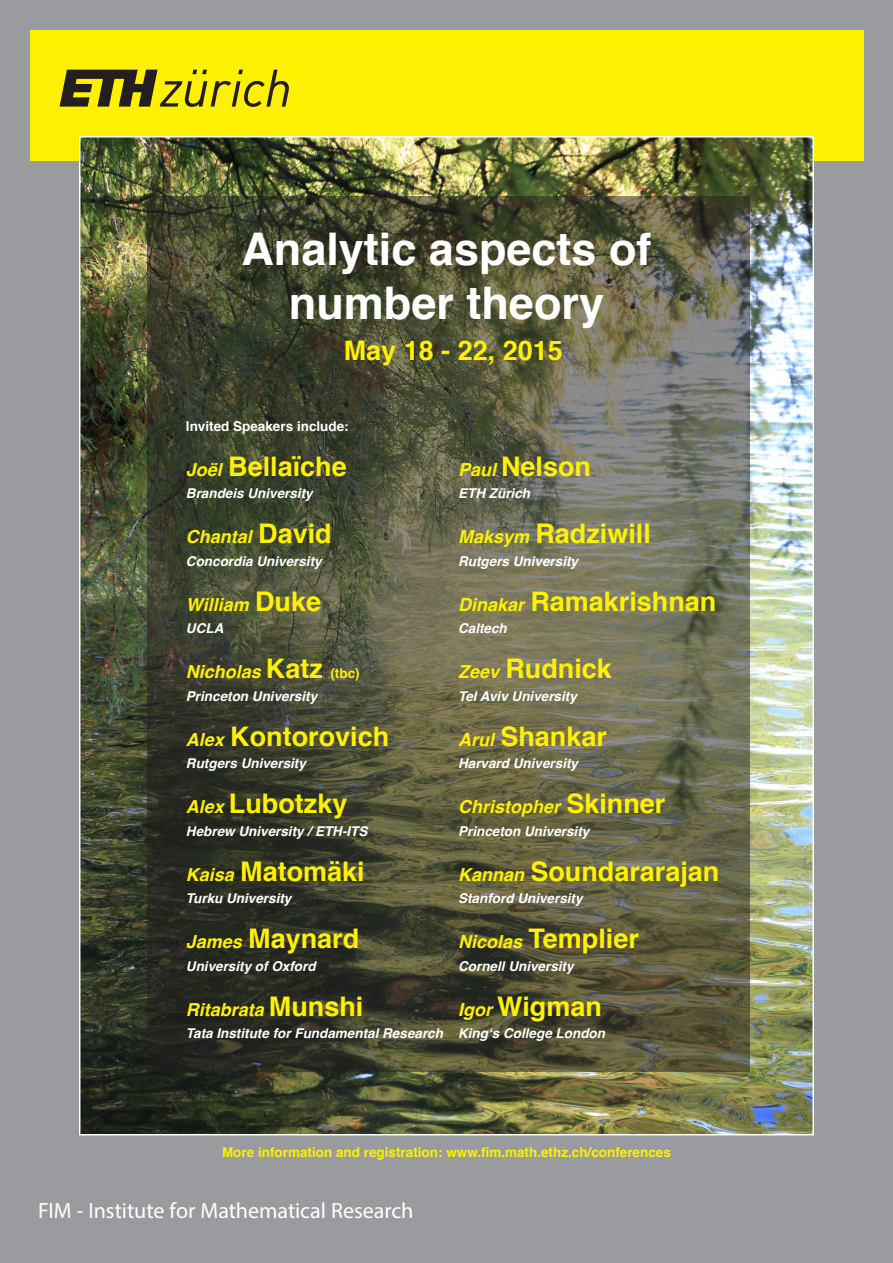
<style>
.page{position:relative;width:893px;height:1263px;background:#999b9e}
.page>*{position:absolute;margin:0;border:0;box-sizing:border-box;transform-origin:0 0}
.t1{font:700 45px "Helvetica";color:#fff}
.t2{font:700 27px "Helvetica";color:#fff101}
._12-text-schwarz-org{font:22.12px "Myriad Pro";letter-spacing:-.005em;color:#fff}
.t3{font:italic 700 18px "Helvetica";color:#fff101}
.t4{font:italic 700 13.5px "Helvetica";color:#fff}
.t5{font:700 13.5px "Helvetica";color:#fff101}
.t6{font:700 13.5px "Helvetica";color:#fff}
.s1{font-style:italic;font-size:18px}
.s2{font-style:normal;font-size:27px}
.s3{font-style:normal;font-size:13.5px}
</style>
<div class="page">
<div style="left:30px;top:30px;width:833px;height:131px;background:#fff101"></div>
<svg style="left:60px;top:70px;width:229px;height:37px"></svg>
<img style="left:82px;top:139px;width:729px;height:993px">
<svg style="left:147px;top:196px;width:602px;height:875px"></svg>
<p class="t1" style="left:241px;top:213px;width:412px">Analytic aspects of</p>
<p class="t1" style="left:289px;top:267px;width:317px">number theory</p>
<p class="t2" style="left:344px;top:329px;width:221px">May 18 - 22, 2015</p>
<p class="t6" style="left:186px;top:415px;width:164px">Invited Speakers include:</p>
<p class="t2" style="left:186px;top:444px;width:162px"><span class="s1">Joël</span> Bellaïche</p>
<p class="t4" style="left:186px;top:482px;width:128px">Brandeis University</p>
<p class="t3" style="left:186px;top:522px;width:147px">Chantal <span class="s2">David</span></p>
<p class="t4" style="left:186px;top:550px;width:137px">Concordia University</p>
<p class="t3" style="left:186px;top:589px;width:137px">William <span class="s2">Duke</span></p>
<p class="t4" style="left:186px;top:617px;width:39px">UCLA</p>
<p class="t3" style="left:186px;top:657px;width:175px">Nicholas <span class="s2">Katz</span> <span class="s3">(tbc)</span></p>
<p class="t4" style="left:186px;top:685px;width:133px">Princeton University</p>
<p class="t2" style="left:186px;top:714px;width:205px"><span class="s1">Alex</span> Kontorovich</p>
<p class="t4" style="left:186px;top:752px;width:122px">Rutgers University</p>
<p class="t2" style="left:186px;top:782px;width:163px"><span class="s1">Alex</span> Lubotzky</p>
<p class="t4" style="left:186px;top:820px;width:183px">Hebrew University / ETH-ITS</p>
<p class="t2" style="left:186px;top:849px;width:180px"><span class="s1">Kaisa</span> Matomäki</p>
<p class="t4" style="left:186px;top:887px;width:107px">Turku University</p>
<p class="t2" style="left:186px;top:917px;width:175px"><span class="s1">James</span> Maynard</p>
<p class="t4" style="left:186px;top:955px;width:131px">University of Oxford</p>
<p class="t3" style="left:186px;top:994px;width:179px">Ritabrata <span class="s2">Munshi</span></p>
<p class="t4" style="left:186px;top:1022px;width:259px">Tata Institute for Fundamental Research</p>
<p class="t2" style="left:458px;top:444px;width:135px"><span class="s1">Paul</span> Nelson</p>
<p class="t4" style="left:458px;top:482px;width:74px">ETH Zürich</p>
<p class="t2" style="left:458px;top:512px;width:194px"><span class="s1">Maksym</span> Radziwill</p>
<p class="t4" style="left:458px;top:550px;width:122px">Rutgers University</p>
<p class="t2" style="left:458px;top:579px;width:260px"><span class="s1">Dinakar</span> Ramakrishnan</p>
<p class="t4" style="left:458px;top:617px;width:50px">Caltech</p>
<p class="t2" style="left:458px;top:647px;width:155px"><span class="s1">Zeev</span> Rudnick</p>
<p class="t4" style="left:458px;top:685px;width:120px">Tel Aviv University</p>
<p class="t2" style="left:458px;top:714px;width:150px"><span class="s1">Arul</span> Shankar</p>
<p class="t4" style="left:458px;top:752px;width:122px">Harvard University</p>
<p class="t3" style="left:458px;top:792px;width:209px">Christopher <span class="s2">Skinner</span></p>
<p class="t4" style="left:458px;top:820px;width:133px">Princeton University</p>
<p class="t2" style="left:458px;top:849px;width:263px"><span class="s1">Kannan</span> Soundararajan</p>
<p class="t4" style="left:458px;top:887px;width:126px">Stanford University</p>
<p class="t2" style="left:458px;top:917px;width:182px"><span class="s1">Nicolas</span> Templier</p>
<p class="t4" style="left:458px;top:955px;width:117px">Cornell University</p>
<p class="t2" style="left:458px;top:984px;width:145px"><span class="s1">Igor</span> Wigman</p>
<p class="t4" style="left:458px;top:1022px;width:149px">King‘s College London</p>
<p class="t5" style="left:222px;top:1141px;width:450px">More information and registration: www.fim.math.ethz.ch/conferences</p>
<p class="_12-text-schwarz-org" style="left:38px;top:1197px;width:377px">FIM - Institute for Mathematical Research</p>
</div>
